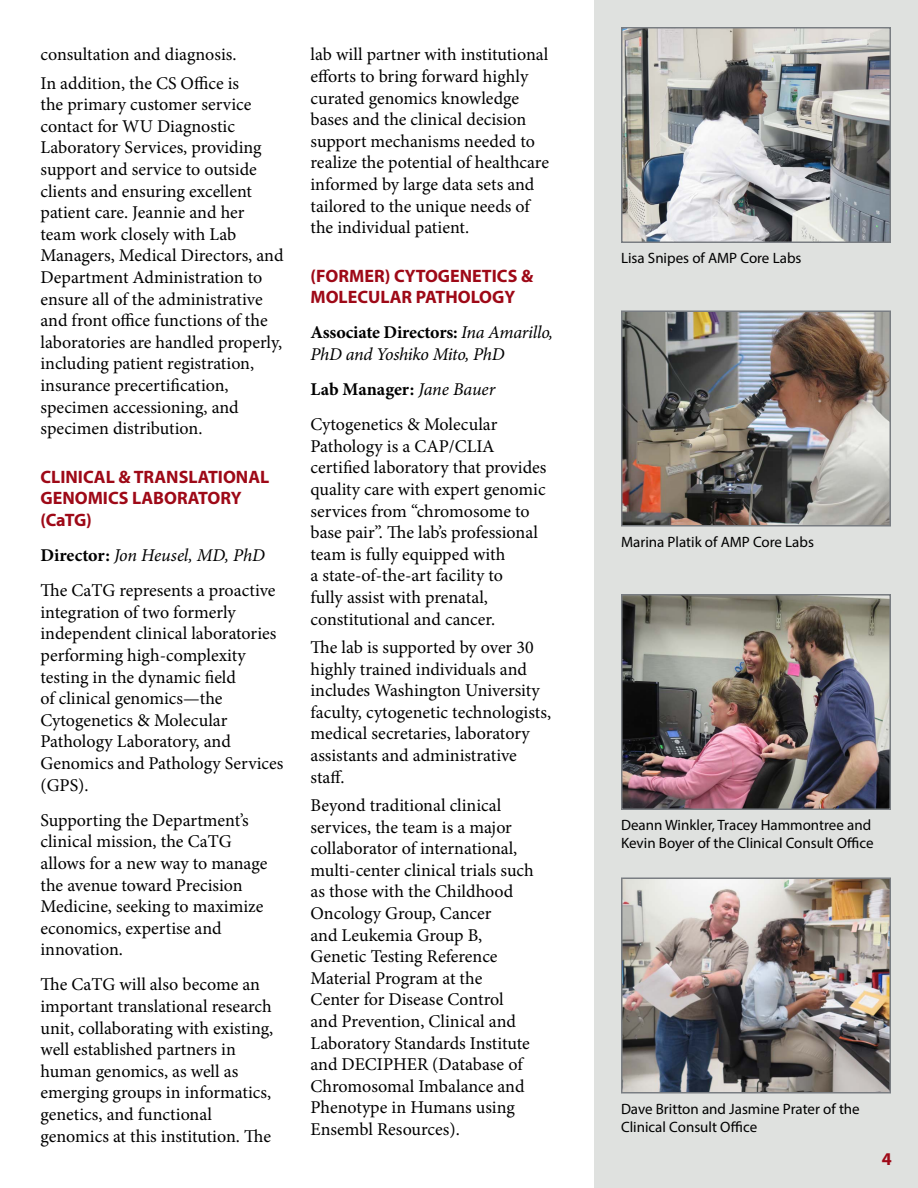
<style>
.page{position:relative;width:918px;height:1188px;background:#fff}
.page>*{position:absolute;margin:0;border:0;box-sizing:border-box;transform-origin:0 0}
.t1{font:18px/21.6px "Minion Pro";color:#000}
.t2{font:700 18px/21.6px "Myriad Pro";color:#9e0917}
.t3{font:italic 18px/21.6px "Minion Pro";letter-spacing:-.015em;color:#000}
.t4{font:15px/18px "Myriad Pro";color:#000}
.s1{font-weight:700}
.s2{font-style:italic}
.s3{font-weight:700;font-style:normal}
</style>
<div class="page">
<div style="left:594px;top:0;width:324px;height:1188px;background:#dfe1df"></div>
<img style="left:624px;top:30px;width:264px;height:210px">
<div style="left:621px;top:27px;width:270px;height:216px;border:2px solid #797d82"></div>
<img style="left:624px;top:313px;width:264px;height:210px">
<div style="left:621px;top:310px;width:270px;height:216px;border:2px solid #797d82"></div>
<img style="left:624px;top:597px;width:264px;height:210px">
<div style="left:621px;top:594px;width:270px;height:216px;border:2px solid #797d82"></div>
<img style="left:624px;top:881px;width:264px;height:210px">
<div style="left:621px;top:878px;width:270px;height:216px;border:2px solid #797d82"></div>
<p class="t1" style="left:41px;top:40px;width:200px;line-height:28.3px">consultation and diagnosis.<br>In addition, the CS Office is</p>
<p class="t1" style="left:41px;top:94px;width:245px">the primary customer service contact for WU Diagnostic<br>Laboratory Services, providing support and service to outside clients and ensuring excellent patient care. Jeannie and her team work closely with Lab<br>Managers, Medical Directors, and<br>Department Administration to ensure all of the administrative and front office functions of the laboratories are handled properly, including patient registration, insurance precertification, specimen accessioning, and specimen distribution.</p>
<p class="t2" style="left:41px;top:465px;width:230px">CLINICAL &amp; TRANSLATIONAL<br>GENOMICS LABORATORY (CaTG)</p>
<p class="t1" style="left:41px;top:538px;width:237px;line-height:35.1px"><span class="s1">Director:</span> <span class="s2">Jon Heusel, MD, PhD<br></span>The CaTG represents a proactive</p>
<p class="t1" style="left:41px;top:601px;width:244px">integration of two formerly independent clinical laboratories performing high-complexity testing in the dynamic field<br>of clinical genomics—the<br>Cytogenetics &amp; Molecular<br>Pathology Laboratory, and<br>Genomics and Pathology Services (GPS).</p>
<p class="t1" style="left:41px;top:809px;width:228px">Supporting the Department’s clinical mission, the CaTG allows for a new way to manage the avenue toward Precision<br>Medicine, seeking to maximize economics, expertise and innovation.</p>
<p class="t1" style="left:41px;top:974px;width:234px">The CaTG will also become an important translational research unit, collaborating with existing, well established partners in human genomics, as well as emerging groups in informatics, genetics, and functional genomics at this institution. The</p>
<p class="t1" style="left:311px;top:44px;width:240px">lab will partner with institutional efforts to bring forward highly curated genomics knowledge bases and the clinical decision support mechanisms needed to realize the potential of healthcare informed by large data sets and tailored to the unique needs of the individual patient.</p>
<p class="t2" style="left:311px;top:264px;width:224px">(FORMER) CYTOGENETICS &amp;<br>MOLECULAR PATHOLOGY</p>
<p class="t3" style="left:311px;top:322px;width:244px"><span class="s3">Associate Directors:</span> Ina Amarillo,<br>PhD and Yoshiko Mito, PhD</p>
<p class="t1" style="left:311px;top:372px;width:188px;line-height:35.1px"><span class="s1">Lab Manager:</span> <span class="s2">Jane Bauer<br></span>Cytogenetics &amp; Molecular</p>
<p class="t1" style="left:311px;top:435px;width:238px">Pathology is a CAP/CLIA certified laboratory that provides quality care with expert genomic services from “chromosome to base pair”. The lab’s professional team is fully equipped with<br>a state-of-the-art facility to<br>fully assist with prenatal, constitutional and cancer.</p>
<p class="t1" style="left:311px;top:637px;width:242px">The lab is supported by over 30 highly trained individuals and includes Washington University faculty, cytogenetic technologists, medical secretaries, laboratory assistants and administrative staff.</p>
<p class="t1" style="left:311px;top:794px;width:225px">Beyond traditional clinical services, the team is a major collaborator of international, multi-center clinical trials such as those with the Childhood<br>Oncology Group, Cancer<br>and Leukemia Group B,<br>Genetic Testing Reference<br>Material Program at the<br>Center for Disease Control and Prevention, Clinical and<br>Laboratory Standards Institute and DECIPHER (Database of<br>Chromosomal Imbalance and<br>Phenotype in Humans using<br>Ensembl Resources).</p>
<p class="t4" style="left:621px;top:249px;width:182px">Lisa Snipes of AMP Core Labs</p>
<p class="t4" style="left:621px;top:532px;width:195px">Marina Platik of AMP Core Labs</p>
<p class="t4" style="left:621px;top:816px;width:254px">Deann Winkler, Tracey Hammontree and<br>Kevin Boyer of the Clinical Consult Office</p>
<p class="t4" style="left:621px;top:1099px;width:240px">Dave Britton and Jasmine Prater of the<br>Clinical Consult Office</p>
<p class="t2" style="left:882px;top:1148px;width:11px">4</p>
</div>
